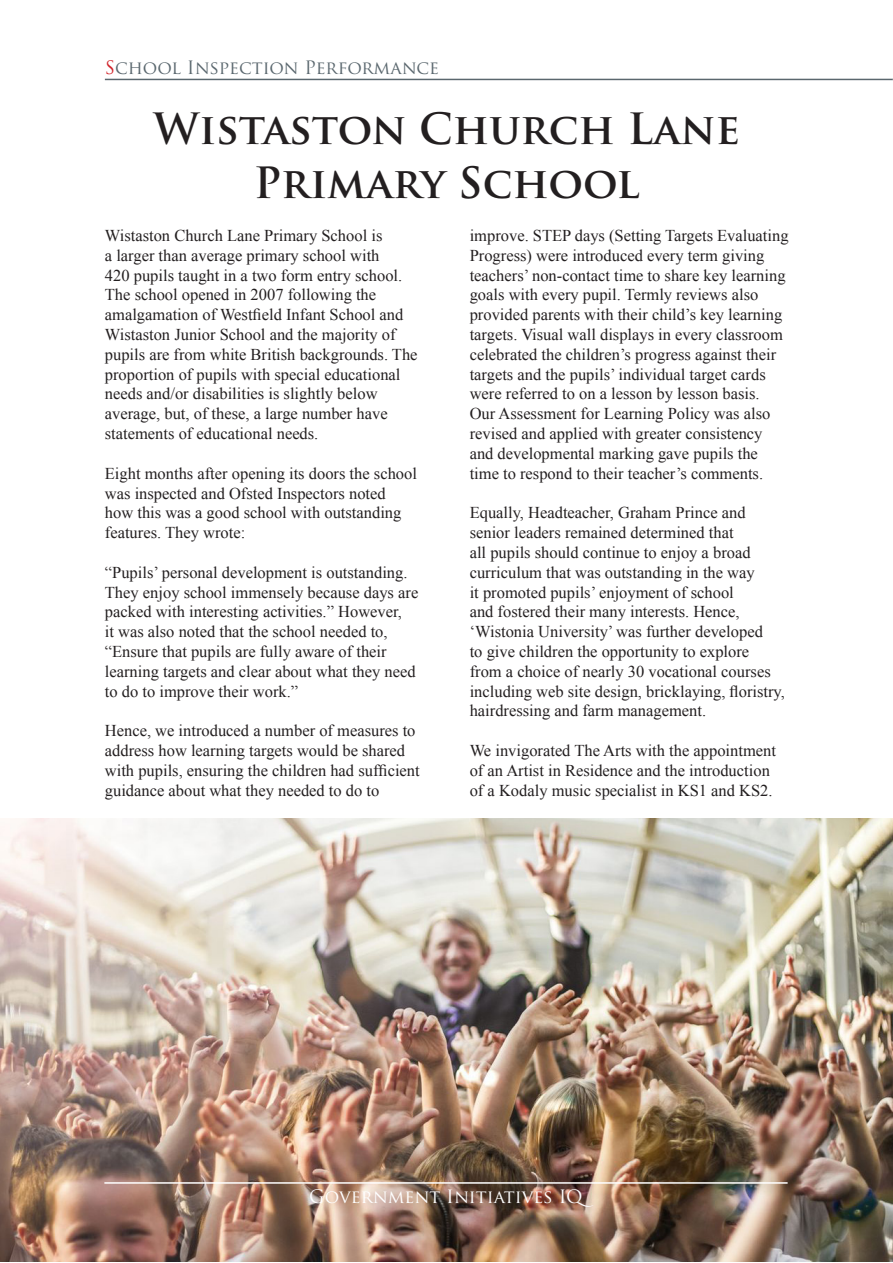
<style>
.page{position:relative;width:893px;height:1263px;background:#fff}
.page>*{position:absolute;margin:0;border:0;box-sizing:border-box;transform-origin:0 0}
.t1{font:700 42px/54px "Trajan Pro";color:#231f20;text-align:center}
.t2{font:18px "Trajan Pro";color:#5a676e}
.t3{font:18px "Trajan Pro";color:#fff}
.t4{font:16.5px/19.8px "Times New Roman";color:#231f20}
.s1{color:#d1232a}
</style>
<div class="page">
<hr style="left:105px;top:79px;width:788px;height:1px;background:#5a676e">
<img style="left:0;top:819px;width:893px;height:443px">
<hr style="left:104px;top:1182px;width:684px;height:2px;background:#fff">
<p class="t2" style="left:105px;top:56px;width:336px"><span class="s1">S</span>chool Inspection Performance</p>
<p class="t1" style="left:154px;top:102px;width:588px">Wistaston Church Lane<br>Primary School</p>
<p class="t4" style="left:105px;top:225px;width:314px">Wistaston Church Lane Primary School is<br>a larger than average primary school with<br>420 pupils taught in a two form entry school.<br>The school opened in 2007 following the amalgamation of Westfield Infant School and Wistaston Junior School and the majority of pupils are from white British backgrounds. The proportion of pupils with special educational needs and/or disabilities is slightly below average, but, of these, a large number have statements of educational needs.</p>
<p class="t4" style="left:105px;top:463px;width:314px">Eight months after opening its doors the school was inspected and Ofsted Inspectors noted how this was a good school with outstanding features. They wrote:</p>
<p class="t4" style="left:105px;top:562px;width:315px">“Pupils’ personal development is outstanding.<br>They enjoy school immensely because days are packed with interesting activities.” However,<br>it was also noted that the school needed to, “Ensure that pupils are fully aware of their learning targets and clear about what they need to do to improve their work.”</p>
<p class="t4" style="left:105px;top:720px;width:316px">Hence, we introduced a number of measures to address how learning targets would be shared with pupils, ensuring the children had sufficient guidance about what they needed to do to</p>
<p class="t4" style="left:470px;top:225px;width:320px">improve. STEP days (Setting Targets Evaluating Progress) were introduced every term giving teachers’ non-contact time to share key learning goals with every pupil. Termly reviews also provided parents with their child’s key learning targets. Visual wall displays in every classroom celebrated the children’s progress against their targets and the pupils’ individual target cards were referred to on a lesson by lesson basis.<br>Our Assessment for Learning Policy was also revised and applied with greater consistency and developmental marking gave pupils the time to respond to their teacher’s comments.</p>
<p class="t4" style="left:470px;top:503px;width:317px">Equally, Headteacher, Graham Prince and senior leaders remained determined that<br>all pupils should continue to enjoy a broad curriculum that was outstanding in the way<br>it promoted pupils’ enjoyment of school<br>and fostered their many interests. Hence, ‘Wistonia University’ was further developed<br>to give children the opportunity to explore from a choice of nearly 30 vocational courses including web site design, bricklaying, floristry, hairdressing and farm management.</p>
<p class="t4" style="left:470px;top:740px;width:308px">We invigorated The Arts with the appointment of an Artist in Residence and the introduction of a Kodaly music specialist in KS1 and KS2.</p>
<p class="t3" style="left:309px;top:1185px;width:286px">Government Initiatives IQ</p>
</div>
